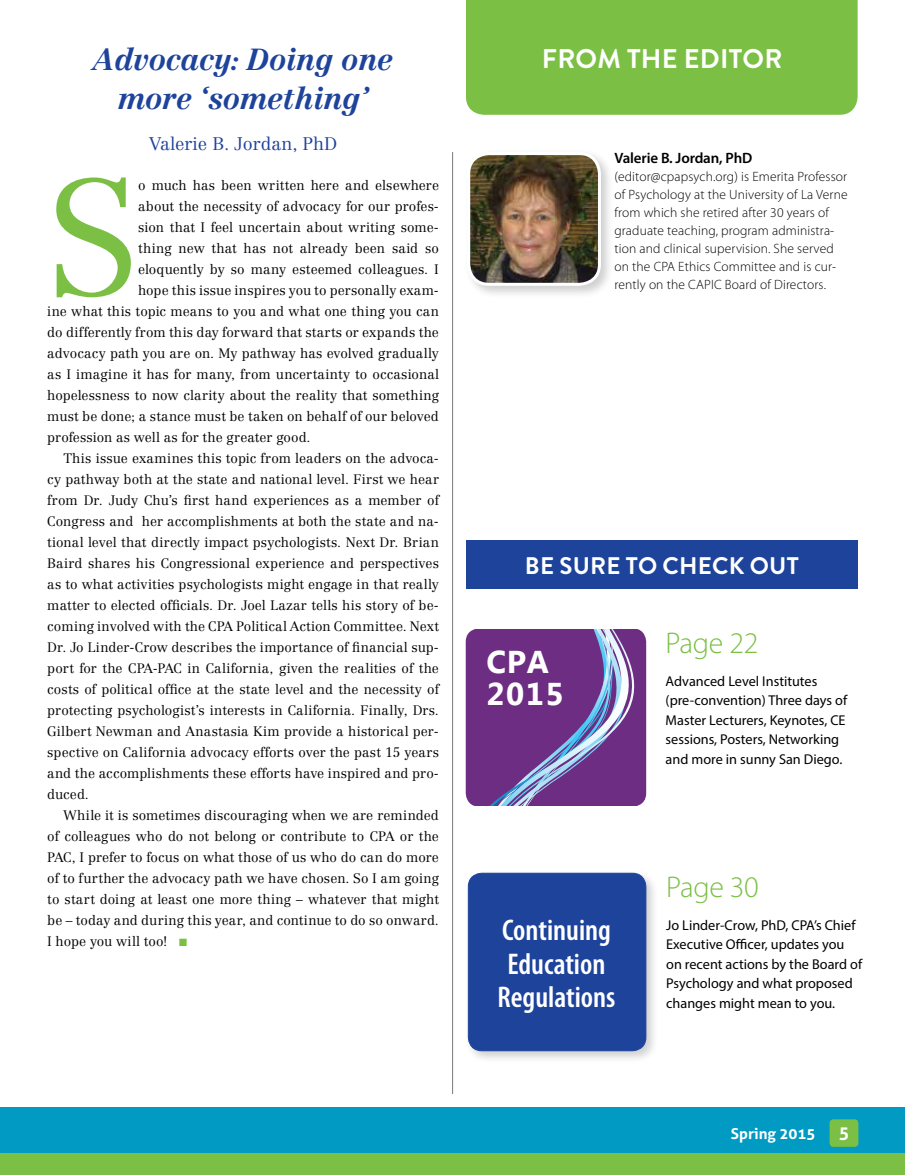
<style>
.page{position:relative;width:905px;height:1175px;background:#fff}
.page>*{position:absolute;margin:0;border:0;box-sizing:border-box;transform-origin:0 0}
.t1{font:300 160.95px "Centennial LT Std";color:#7bc044}
.t2{font:700 31.5px/31.5px "Lao UI";letter-spacing:.05em;color:#fff}
.t3{font:italic 700 30px/39px "Centennial LT Std";letter-spacing:-.01em;color:#1e439b;text-align:center}
.t4{font:600 condensed 30px/33.8px "Myriad Pro";color:#fff;text-align:center}
.t5{font:300 30px "Myriad Pro";letter-spacing:-.01em;color:#7bc044}
.t6{font:700 27px "Brandon Grotesque";letter-spacing:.01em;color:#fff}
.t7{font:700 24px "Brandon Grotesque";letter-spacing:.01em;color:#fff}
.t8{font:300 18px "Centennial LT Std";color:#1e439b}
.t9{font:700 17.7px "Aller";color:#fff}
.t10{font:600 15px "Myriad Pro";letter-spacing:-.01em;color:#000}
.t11{font:700 15px "Aller";color:#fff}
.t12{font:14.25px/19.5px "Myriad Pro";color:#000}
.t13{font:300 13.5px "Centennial LT Std";letter-spacing:.01em;color:#000}
.t14{font:300 13.5px/18px "Myriad Pro";letter-spacing:.01em;color:#000}
.s1{color:#7bc044}
</style>
<div class="page">
<div style="left:0;top:1152px;width:904px;height:22px;background:#7bc044"></div>
<div style="left:0;top:1107px;width:904px;height:45px;background:#009ac3"></div>
<div style="left:829px;top:1119px;width:29px;height:27px;background:#7bc044;border-radius:4px"></div>
<div style="left:465px;top:628px;width:181px;height:178px;background:#6c2d82;border-radius:14px"></div>
<svg style="left:477px;top:628px;width:157px;height:178px"></svg>
<div style="left:466px;top:0;width:391px;height:115px;background:#7bc044"></div>
<div style="left:466px;top:540px;width:392px;height:49px;background:#1e439b"></div>
<hr style="left:452px;top:152px;width:1px;height:942px;background:#77787b">
<div style="left:464px;top:149px;width:150px;height:150px;background:#000;opacity:.19"></div>
<img style="left:468px;top:154px;width:131px;height:130px">
<div style="left:467px;top:152px;width:134px;height:134px;border:3px solid #fff;border-radius:20px"></div>
<div style="left:464px;top:869px;width:195px;height:194px;background:#000;opacity:.19"></div>
<div style="left:468px;top:873px;width:178px;height:177px;background:#1e439b;border-radius:14px"></div>
<div style="left:468px;top:872px;width:178px;height:179px;border:1px solid #1e439b;border-radius:14px"></div>
<h3 class="t3" style="left:93px;top:39px;width:302px">Advocacy: Doing one more ‘something’</h3>
<h3 class="t8" style="left:149px;top:133px;width:189px">Valerie B. Jordan, PhD</h3>
<h1 class="t1" style="left:47px;top:142px;width:94px">S</h1>
<p class="t13" style="left:138px;top:177px;width:302px">o much has been written here and elsewhere</p>
<p class="t13" style="left:138px;top:198px;width:302px">about the necessity of advocacy for our profes-</p>
<p class="t13" style="left:138px;top:219px;width:302px">sion that I feel uncertain about writing some-</p>
<p class="t13" style="left:138px;top:240px;width:302px">thing new that has not already been said so</p>
<p class="t13" style="left:138px;top:261px;width:302px">eloquently by so many esteemed colleagues. I</p>
<p class="t13" style="left:138px;top:282px;width:302px">hope this issue inspires you to personally exam-</p>
<p class="t13" style="left:47px;top:303px;width:393px">ine what this topic means to you and what one thing you can</p>
<p class="t13" style="left:47px;top:324px;width:393px">do differently from this day forward that starts or expands the</p>
<p class="t13" style="left:47px;top:345px;width:393px">advocacy path you are on. My pathway has evolved gradually</p>
<p class="t13" style="left:47px;top:366px;width:393px">as I imagine it has for many, from uncertainty to occasional</p>
<p class="t13" style="left:47px;top:387px;width:393px">hopelessness to now clarity about the reality that something</p>
<p class="t13" style="left:47px;top:408px;width:393px">must be done; a stance must be taken on behalf of our beloved</p>
<p class="t13" style="left:47px;top:429px;width:265px">profession as well as for the greater good.</p>
<p class="t13" style="left:63px;top:450px;width:377px">This issue examines this topic from leaders on the advoca-</p>
<p class="t13" style="left:47px;top:471px;width:393px">cy pathway both at the state and national level. First we hear</p>
<p class="t13" style="left:47px;top:492px;width:393px">from Dr. Judy Chu’s first hand experiences as a member of</p>
<p class="t13" style="left:47px;top:513px;width:393px">Congress and her accomplishments at both the state and na-</p>
<p class="t13" style="left:47px;top:534px;width:393px">tional level that directly impact psychologists. Next Dr. Brian</p>
<p class="t13" style="left:47px;top:555px;width:393px">Baird shares his Congressional experience and perspectives</p>
<p class="t13" style="left:47px;top:576px;width:393px">as to what activities psychologists might engage in that really</p>
<p class="t13" style="left:47px;top:597px;width:393px">matter to elected officials. Dr. Joel Lazar tells his story of be-</p>
<p class="t13" style="left:47px;top:618px;width:393px">coming involved with the CPA Political Action Committee. Next</p>
<p class="t13" style="left:47px;top:639px;width:393px">Dr. Jo Linder-Crow describes the importance of financial sup-</p>
<p class="t13" style="left:47px;top:660px;width:393px">port for the CPA-PAC in California, given the realities of the</p>
<p class="t13" style="left:47px;top:681px;width:393px">costs of political office at the state level and the necessity of</p>
<p class="t13" style="left:47px;top:702px;width:393px">protecting psychologist’s interests in California. Finally, Drs.</p>
<p class="t13" style="left:47px;top:723px;width:393px">Gilbert Newman and Anastasia Kim provide a historical per-</p>
<p class="t13" style="left:47px;top:744px;width:393px">spective on California advocacy efforts over the past 15 years</p>
<p class="t13" style="left:47px;top:765px;width:393px">and the accomplishments these efforts have inspired and pro-</p>
<p class="t13" style="left:47px;top:786px;width:43px">duced.</p>
<p class="t13" style="left:63px;top:807px;width:377px">While it is sometimes discouraging when we are reminded</p>
<p class="t13" style="left:47px;top:828px;width:393px">of colleagues who do not belong or contribute to CPA or the</p>
<p class="t13" style="left:47px;top:849px;width:393px">PAC, I prefer to focus on what those of us who do can do more</p>
<p class="t13" style="left:47px;top:870px;width:393px">of to further the advocacy path we have chosen. So I am going</p>
<p class="t13" style="left:47px;top:891px;width:393px">to start doing at least one more thing – whatever that might</p>
<p class="t13" style="left:47px;top:912px;width:393px">be – today and during this year, and continue to do so onward.</p>
<p class="t13" style="left:47px;top:933px;width:141px">I hope you will too! <span class="s1">■</span></p>
<h3 class="t6" style="left:542px;top:39px;width:242px">FROM THE EDITOR</h3>
<p class="t10" style="left:614px;top:149px;width:139px">Valerie B. Jordan, PhD</p>
<p class="t14" style="left:614px;top:168px;width:234px">(editor@cpapsych.org) is Emerita Professor of Psychology at the University of La Verne from which she retired after 30 years of graduate teaching, program administra&shy;tion and clinical supervision. She served on the CPA Ethics Committee and is cur&shy;rently on the CAPIC Board of Directors.</p>
<h3 class="t7" style="left:525px;top:548px;width:275px">BE SURE TO CHECK OUT</h3>
<h2 class="t2" style="left:486px;top:645px;width:79px">CPA<br>2015</h2>
<h3 class="t4" style="left:497px;top:912px;width:119px">Continuing<br>Education<br>Regulations</h3>
<h3 class="t5" style="left:665px;top:625px;width:94px">Page 22</h3>
<p class="t12" style="left:665px;top:671px;width:183px">Advanced Level Institutes (pre-convention) Three days of<br>Master Lecturers, Keynotes, CE sessions, Posters, Networking and more in sunny San Diego.</p>
<h3 class="t5" style="left:666px;top:869px;width:94px">Page 30</h3>
<p class="t12" style="left:666px;top:915px;width:197px">Jo Linder-Crow, PhD, CPA’s Chief<br>Executive Officer, updates you on recent actions by the Board of<br>Psychology and what proposed changes might mean to you.</p>
<p class="t11" style="left:731px;top:1124px;width:86px">Spring 2015</p>
<h3 class="t9" style="left:838px;top:1121px;width:12px">5</h3>
</div>
